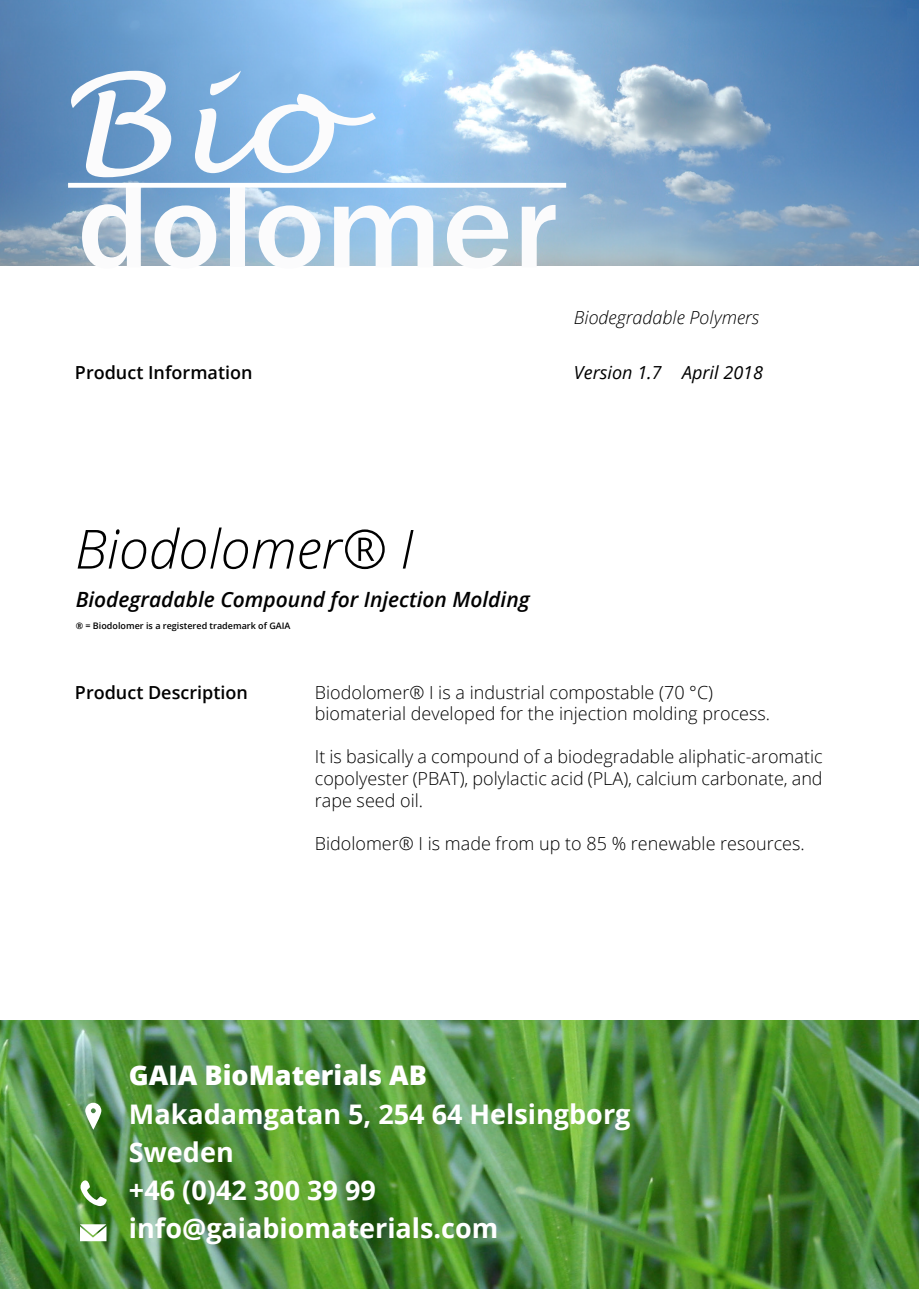
<style>
.page{position:relative;width:919px;height:1289px;background:#fff}
.page>*{position:absolute;margin:0;border:0;box-sizing:border-box;transform-origin:0 0}
.t1{font:italic 135.9px "Lucida Handwriting";color:#fbfbfc;scale:1.09 1}
.t2{font:500 123px "Franklin Gothic";color:#fbfbfc;scale:1.09 1}
.t3{font:italic 300 54px "Open Sans";color:#000}
.t4{font:700 27px "Open Sans";color:#fff}
.t5{font:800 27px "Open Sans";color:#fff}
.t6{font:italic 600 21px "Open Sans";color:#000}
.t7{font:300 18px/21.6px "Open Sans";color:#000;text-align:justify}
.t8{font:600 18px "Open Sans";color:#000}
.t9{font:italic 300 18px "Open Sans";color:#000}
.t10{font:italic 18px "Open Sans";color:#000}
.t11{font:600 9px "Open Sans";color:#000}
</style>
<div class="page">
<img style="left:0;top:0;width:918px;height:266px">
<div style="left:69px;top:183px;width:497px;height:5px;background:#fff"></div>
<img style="left:0;top:1020px;width:918px;height:268px">
<svg style="left:80px;top:1180px;width:27px;height:26px"></svg>
<svg style="left:85px;top:1102px;width:16px;height:27px"></svg>
<svg style="left:80px;top:1224px;width:26px;height:17px"></svg>
<p class="t1" style="left:59px;top:41px;width:256px">Bio</p>
<p class="t2" style="left:77px;top:150px;width:442px">dolomer</p>
<p class="t9" style="left:574px;top:305px;width:187px">Biodegradable Polymers</p>
<p class="t8" style="left:75px;top:360px;width:179px">Product Information</p>
<p class="t10" style="left:574px;top:360px;width:190px">Version 1.7 April 2018</p>
<p class="t3" style="left:75px;top:512px;width:340px">Biodolomer® I</p>
<p class="t6" style="left:76px;top:585px;width:455px">Biodegradable Compound for Injection Molding</p>
<p class="t11" style="left:76px;top:619px;width:216px">® = Biodolomer is a registered trademark of GAIA</p>
<p class="t8" style="left:75px;top:679px;width:174px">Product Description</p>
<p class="t7" style="left:315px;top:680px;width:400px">Biodolomer® I is a industrial compostable (70 °C)</p>
<p class="t7" style="left:315px;top:702px;width:457px">biomaterial developed for the injection molding process.</p>
<p class="t7" style="left:315px;top:745px;width:509px">It is basically a compound of a biodegradable aliphatic-aromatic copolyester (PBAT), polylactic acid (PLA), calcium carbonate, and rape seed oil.</p>
<p class="t7" style="left:315px;top:832px;width:491px">Bidolomer® I is made from up to 85 % renewable resources.</p>
<p class="t5" style="left:129px;top:1054px;width:299px">GAIA BioMaterials AB</p>
<p class="t4" style="left:129px;top:1095px;width:503px">Makadamgatan 5, 254 64 Helsingborg</p>
<p class="t4" style="left:129px;top:1133px;width:106px">Sweden</p>
<p class="t4" style="left:129px;top:1170px;width:248px">+46 (0)42 300 39 99</p>
<p class="t4" style="left:129px;top:1208px;width:371px">info@gaiabiomaterials.com</p>
</div>
